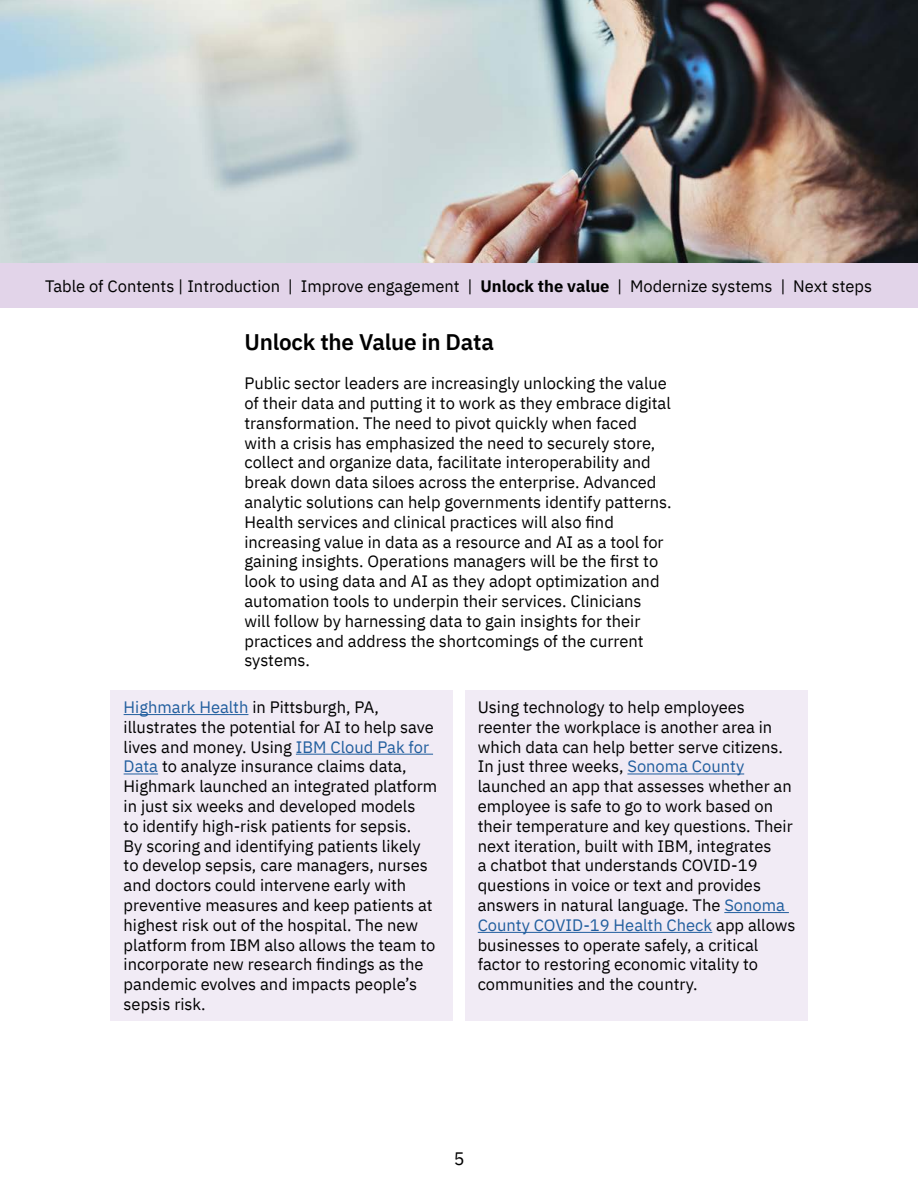
<style>
.page{position:relative;width:918px;height:1188px;background:#fff}
.page>*{position:absolute;margin:0;border:0;box-sizing:border-box;transform-origin:0 0}
.t1{font:600 22.5px "IBM Plex Sans";letter-spacing:-.01em;color:#000}
.t2{font:18px "IBM Plex Sans";color:#000}
.t3{font:16.5px/19.8px "IBM Plex Sans";color:#000}
.s1{font-weight:700}
.s2{color:#215e9e}
</style>
<div class="page">
<div style="left:111px;top:690px;width:342px;height:331px;background:#f1ebf5"></div>
<div style="left:465px;top:690px;width:342px;height:331px;background:#f1ebf5"></div>
<img style="left:0;top:0;width:918px;height:264px">
<hr style="left:124px;top:714px;width:124px;height:1px;background:#215e9e">
<hr style="left:296px;top:754px;width:137px;height:1px;background:#215e9e">
<hr style="left:124px;top:773px;width:34px;height:1px;background:#215e9e">
<hr style="left:627px;top:773px;width:117px;height:1px;background:#215e9e">
<hr style="left:724px;top:912px;width:65px;height:1px;background:#215e9e">
<hr style="left:478px;top:932px;width:234px;height:1px;background:#215e9e">
<div style="left:0;top:264px;width:918px;height:44px;background:#e2d4e9"></div>
<p class="t3" style="left:45px;top:275px;width:829px">Table of Contents | Introduction | Improve engagement | <span class="s1">Unlock the value</span> | Modernize systems | Next steps</p>
<h1 class="t1" style="left:244px;top:324px;width:251px">Unlock the Value in Data</h1>
<p class="t3" style="left:244px;top:372px;width:429px">Public sector leaders are increasingly unlocking the value of their data and putting it to work as they embrace digital transformation. The need to pivot quickly when faced with a crisis has emphasized the need to securely store, collect and organize data, facilitate interoperability and break down data siloes across the enterprise. Advanced analytic solutions can help governments identify patterns.<br>Health services and clinical practices will also find increasing value in data as a resource and AI as a tool for gaining insights. Operations managers will be the first to look to using data and AI as they adopt optimization and automation tools to underpin their services. Clinicians<br>will follow by harnessing data to gain insights for their practices and address the shortcomings of the current systems.</p>
<p class="t3" style="left:124px;top:696px;width:315px"><span class="s2">Highmark Health</span> in Pittsburgh, PA, illustrates the potential for AI to help save lives and money. Using <span class="s2">IBM Cloud Pak for Data</span> to analyze insurance claims data, Highmark launched an integrated platform in just six weeks and developed models<br>to identify high-risk patients for sepsis.<br>By scoring and identifying patients likely to develop sepsis, care managers, nurses and doctors could intervene early with preventive measures and keep patients at highest risk out of the hospital. The new platform from IBM also allows the team to incorporate new research findings as the pandemic evolves and impacts people’s sepsis risk.</p>
<p class="t3" style="left:478px;top:696px;width:319px">Using technology to help employees reenter the workplace is another area in which data can help better serve citizens.<br>In just three weeks, <span class="s2">Sonoma County </span>launched an app that assesses whether an employee is safe to go to work based on their temperature and key questions. Their next iteration, built with IBM, integrates<br>a chatbot that understands COVID-19 questions in voice or text and provides answers in natural language. The <span class="s2">Sonoma County COVID-19 Health Check</span> app allows businesses to operate safely, a critical factor to restoring economic vitality to communities and the country.</p>
<p class="t2" style="left:454px;top:1145px;width:12px">5</p>
</div>
